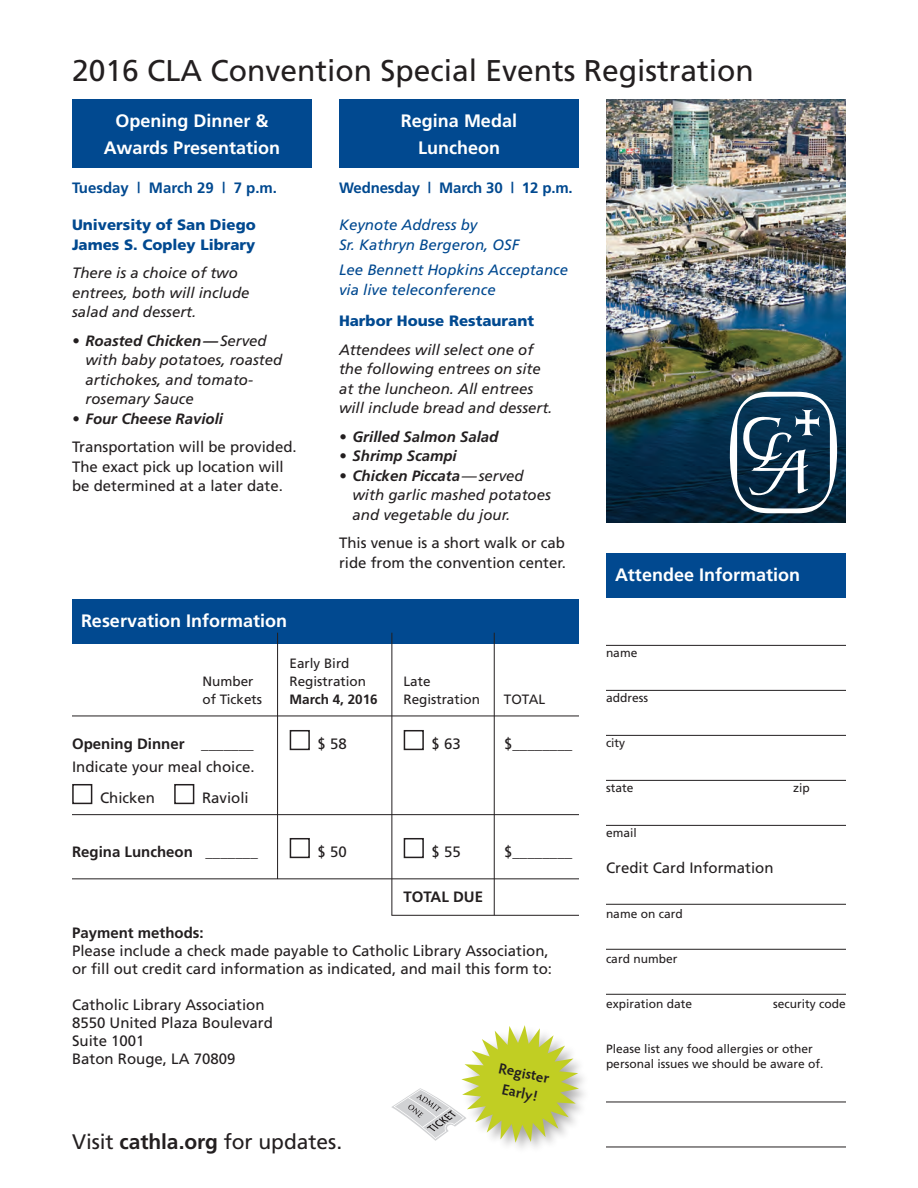
<style>
.page{position:relative;width:918px;height:1188px;background:#fff}
.page>*{position:absolute;margin:0;border:0;box-sizing:border-box;transform-origin:0 0}
.t1{font:30px "Frutiger";color:#231f20}
.t2{font:21px "Frutiger";letter-spacing:-.005em;color:#231f20}
.t3{font:700 18px/27px "Frutiger";color:#fff;text-align:center}
.t4{font:15px/18px "Frutiger";color:#231f20}
.t5{font:italic 15px/19.5px "Frutiger";color:#231f20}
.t6{font:italic 15px/19.5px "Frutiger";color:#014990}
.t7{font:700 15px "Frutiger";color:#231f20}
.t8{font:900 15px/19.5px "Frutiger";color:#014990}
.t9{font:700 15px "Frutiger";letter-spacing:-.01em;color:#014990}
.t10{font:italic 700 15px "Frutiger";color:#231f20}
.t11{font:600 15px/20.2px "Hypatia Sans Pro";color:#231f20;text-align:center}
.t12{font:13.5px "Frutiger";color:#231f20}
.t13{font:700 13.5px "Frutiger";color:#231f20}
.t14{font:12px/15px "Frutiger";color:#231f20}
.s1{font-weight:700}
.s2{font-style:italic}
.s3{font-weight:700;font-style:italic}
.s4{font-weight:400}
</style>
<div class="page">
<div style="left:72px;top:99px;width:240px;height:68px;background:#014990"></div>
<div style="left:339px;top:99px;width:240px;height:68px;background:#014990"></div>
<img style="left:606px;top:99px;width:240px;height:423px">
<div style="left:461px;top:1025px;width:131px;height:130px;background:#231f20;opacity:.4"></div>
<svg style="left:391px;top:1025px;width:188px;height:118px"></svg>
<div style="left:72px;top:599px;width:507px;height:45px;background:#014990"></div>
<div style="left:290px;top:730px;width:20px;height:20px;border:2px solid #231f20"></div>
<div style="left:404px;top:730px;width:20px;height:20px;border:2px solid #231f20"></div>
<div style="left:72px;top:784px;width:20px;height:20px;border:2px solid #231f20"></div>
<div style="left:174px;top:784px;width:20px;height:20px;border:2px solid #231f20"></div>
<div style="left:290px;top:838px;width:20px;height:20px;border:2px solid #231f20"></div>
<div style="left:404px;top:838px;width:20px;height:20px;border:2px solid #231f20"></div>
<hr style="left:494px;top:633px;width:1px;height:282px;background:#231f20">
<hr style="left:392px;top:633px;width:1px;height:282px;background:#231f20">
<hr style="left:277px;top:633px;width:1px;height:246px;background:#231f20">
<hr style="left:72px;top:716px;width:507px;height:1px;background:#231f20">
<hr style="left:72px;top:814px;width:507px;height:1px;background:#231f20">
<hr style="left:392px;top:915px;width:187px;height:1px;background:#231f20">
<hr style="left:72px;top:878px;width:507px;height:1px;background:#231f20">
<div style="left:606px;top:554px;width:240px;height:44px;background:#014990"></div>
<hr style="left:606px;top:645px;width:240px;height:1px;background:#231f20">
<hr style="left:606px;top:904px;width:240px;height:1px;background:#231f20">
<hr style="left:606px;top:690px;width:240px;height:1px;background:#231f20">
<hr style="left:606px;top:949px;width:240px;height:1px;background:#231f20">
<hr style="left:606px;top:1102px;width:240px;height:1px;background:#231f20">
<hr style="left:606px;top:735px;width:240px;height:1px;background:#231f20">
<hr style="left:606px;top:994px;width:240px;height:1px;background:#231f20">
<hr style="left:606px;top:1147px;width:240px;height:1px;background:#231f20">
<hr style="left:606px;top:780px;width:240px;height:1px;background:#231f20">
<hr style="left:606px;top:825px;width:240px;height:1px;background:#231f20">
<svg style="left:730px;top:392px;width:107px;height:121px"></svg>
<h1 class="t1" style="left:72px;top:53px;width:683px">2016 CLA Convention Special Events Registration</h1>
<p class="t3" style="left:104px;top:107px;width:178px">Opening Dinner &amp;<br>Awards Presentation</p>
<p class="t3" style="left:401px;top:107px;width:118px">Regina Medal<br>Luncheon</p>
<p class="t9" style="left:72px;top:179px;width:207px">Tuesday | March 29 | 7 p.m.</p>
<p class="t8" style="left:72px;top:215px;width:185px">University of San Diego<br>James S. Copley Library</p>
<p class="t5" style="left:72px;top:263px;width:179px">There is a choice of two entrees, both will include salad and dessert.</p>
<p class="t5" style="left:86px;top:331px;width:198px;text-indent:-14px">• <span class="s1">Roasted Chicken—</span>Served with baby potatoes, roasted artichokes, and tomato&shy;rosemary Sauce</p>
<p class="t4" style="left:72px;top:404px;width:226px;line-height:28.5px"><span class="s2">•</span> <span class="s3">Four Cheese Ravioli<br></span>Transportation will be provided.</p>
<p class="t4" style="left:72px;top:456px;width:213px;line-height:19.5px">The exact pick up location will be determined at a later date.</p>
<p class="t3" style="left:81px;top:607px;width:208px">Reservation Information</p>
<p class="t9" style="left:339px;top:179px;width:235px">Wednesday | March 30 | 12 p.m.</p>
<p class="t6" style="left:339px;top:215px;width:182px">Keynote Address by<br>Sr. Kathryn Bergeron, OSF</p>
<p class="t6" style="left:339px;top:260px;width:231px">Lee Bennett Hopkins Acceptance via live teleconference</p>
<p class="t8" style="left:339px;top:311px;width:197px">Harbor House Restaurant</p>
<p class="t5" style="left:339px;top:340px;width:215px">Attendees will select one of the following entrees on site at the luncheon. All entrees will include bread and dessert.</p>
<p class="t10" style="left:339px;top:428px;width:161px"><span class="s4">•</span> Grilled Salmon Salad</p>
<p class="t10" style="left:339px;top:447px;width:119px"><span class="s4">•</span> Shrimp Scampi</p>
<p class="t5" style="left:352px;top:466px;width:200px;text-indent:-14px">• <span class="s1">Chicken Piccata</span>—served with garlic mashed potatoes and vegetable du jour.</p>
<p class="t4" style="left:339px;top:533px;width:228px;line-height:19.5px">This venue is a short walk or cab ride from the convention center.</p>
<p class="t12" style="left:289px;top:656px;width:62px">Early Bird</p>
<p class="t12" style="left:203px;top:674px;width:53px">Number</p>
<p class="t12" style="left:289px;top:674px;width:78px">Registration</p>
<p class="t12" style="left:403px;top:674px;width:29px">Late</p>
<p class="t12" style="left:202px;top:692px;width:61px">of Tickets</p>
<p class="t13" style="left:289px;top:692px;width:90px">March 4, 2016</p>
<p class="t12" style="left:403px;top:692px;width:78px">Registration</p>
<p class="t12" style="left:504px;top:692px;width:43px">TOTAL</p>
<p class="t7" style="left:72px;top:735px;width:183px">Opening Dinner _______</p>
<p class="t4" style="left:318px;top:735px;width:31px">$ 58</p>
<p class="t4" style="left:432px;top:735px;width:31px">$ 63</p>
<p class="t4" style="left:504px;top:735px;width:70px">$________</p>
<p class="t4" style="left:100px;top:751px;width:156px;line-height:31.5px;text-indent:-28px">Indicate your meal choice.<br>Chicken</p>
<p class="t4" style="left:202px;top:789px;width:48px">Ravioli</p>
<p class="t7" style="left:72px;top:843px;width:187px">Regina Luncheon _______</p>
<p class="t4" style="left:318px;top:843px;width:31px">$ 50</p>
<p class="t4" style="left:432px;top:843px;width:31px">$ 55</p>
<p class="t4" style="left:504px;top:843px;width:70px">$________</p>
<p class="t7" style="left:404px;top:888px;width:81px">TOTAL DUE</p>
<p class="t7" style="left:72px;top:924px;width:133px">Payment methods:</p>
<p class="t4" style="left:72px;top:942px;width:482px">Please include a check made payable to Catholic Library Association, or fill out credit card information as indicated, and mail this form to:</p>
<p class="t4" style="left:72px;top:996px;width:202px">Catholic Library Association<br>8550 United Plaza Boulevard<br>Suite 1001<br>Baton Rouge, LA 70809</p>
<p class="t11" style="left:501px;top:1057px;width:53px;rotate:12deg">Register<br>Early!</p>
<h2 class="t2" style="left:72px;top:1129px;width:272px">Visit <span class="s1">cathla.org</span> for updates.</h2>
<p class="t3" style="left:615px;top:561px;width:187px">Attendee Information</p>
<p class="t14" style="left:606px;top:646px;width:33px">name</p>
<p class="t14" style="left:606px;top:691px;width:44px">address</p>
<p class="t14" style="left:606px;top:736px;width:21px">city</p>
<p class="t14" style="left:606px;top:781px;width:29px">state</p>
<p class="t14" style="left:793px;top:781px;width:18px">zip</p>
<p class="t14" style="left:606px;top:826px;width:32px">email</p>
<p class="t4" style="left:606px;top:859px;width:169px">Credit Card Information</p>
<p class="t14" style="left:606px;top:907px;width:78px">name on card</p>
<p class="t14" style="left:606px;top:952px;width:73px">card number</p>
<p class="t14" style="left:606px;top:997px;width:88px">expiration date</p>
<p class="t14" style="left:773px;top:997px;width:74px">security code</p>
<p class="t14" style="left:606px;top:1042px;width:219px">Please list any food allergies or other personal issues we should be aware of.</p>
</div>
